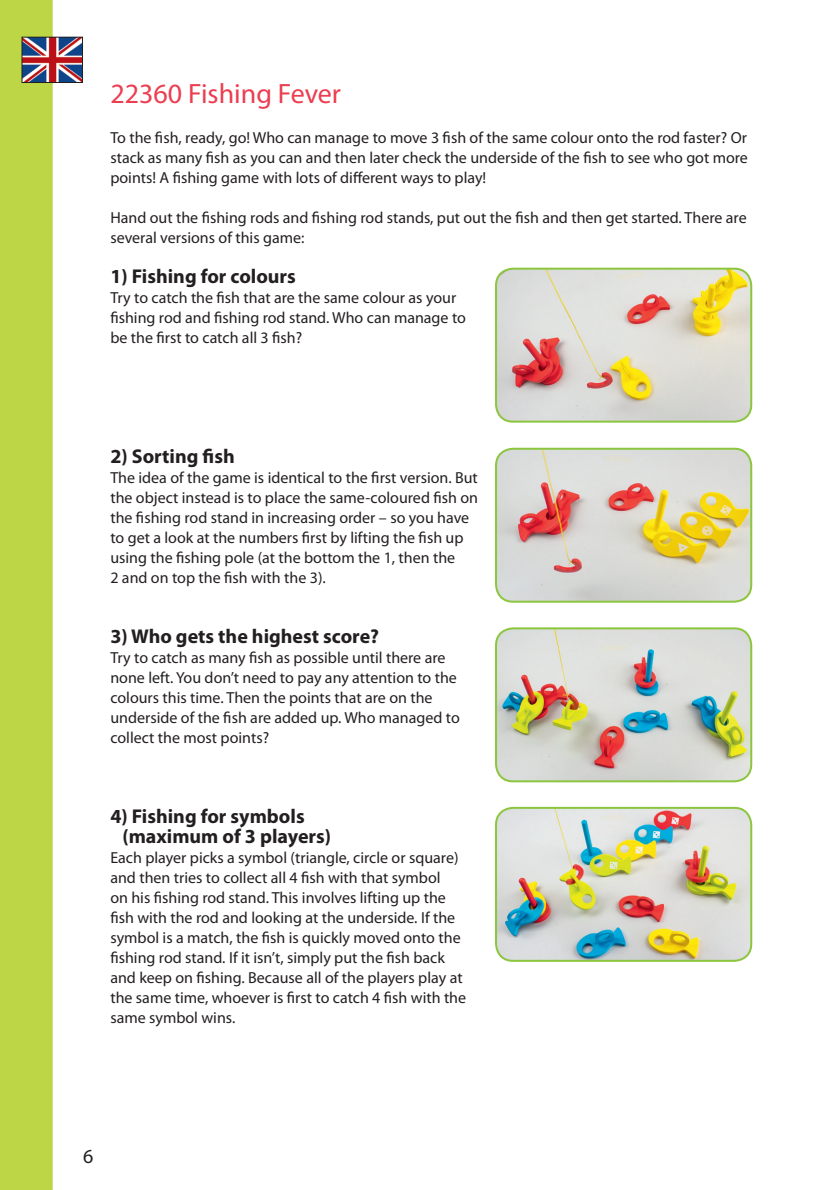
<style>
.page{position:relative;width:828px;height:1190px;background:#fff}
.page>*{position:absolute;margin:0;border:0;box-sizing:border-box;transform-origin:0 0}
.t1{font:28px "Myriad Pro";color:#eb3e51}
.t2{font:700 20px/20px "Myriad Pro";color:#231f20}
.t3{font:20px "Myriad Pro";color:#231f20}
.t4{font:16px/20px "Myriad Pro";color:#231f20}
</style>
<div class="page">
<div style="left:0;top:0;width:53px;height:1190px;background:#bcd646"></div>
<img style="left:23px;top:39px;width:58px;height:42px">
<div style="left:21px;top:37px;width:62px;height:46px;border:1px solid #231f20"></div>
<img style="left:496px;top:269px;width:255px;height:152px">
<div style="left:495px;top:268px;width:257px;height:154px;border:2px solid #8bc63e;border-radius:17px"></div>
<img style="left:496px;top:449px;width:255px;height:152px">
<div style="left:495px;top:448px;width:257px;height:154px;border:2px solid #8bc63e;border-radius:17px"></div>
<img style="left:496px;top:808px;width:255px;height:152px">
<div style="left:495px;top:807px;width:257px;height:154px;border:2px solid #8bc63e;border-radius:17px"></div>
<img style="left:496px;top:628px;width:255px;height:153px">
<div style="left:495px;top:627px;width:257px;height:155px;border:2px solid #8bc63e;border-radius:17px"></div>
<p class="t1" style="left:110px;top:76px;width:232px">22360 Fishing Fever</p>
<p class="t4" style="left:110px;top:127px;width:639px;text-align:justify">To the fish, ready, go! Who can manage to move 3 fish of the same colour onto the rod faster? Or stack as many fish as you can and then later check the underside of the fish to see who got more points! A fishing game with lots of different ways to play!</p>
<p class="t4" style="left:110px;top:207px;width:638px">Hand out the fishing rods and fishing rod stands, put out the fish and then get started. There are several versions of this game:</p>
<p class="t2" style="left:110px;top:266px;width:187px">1) Fishing for colours</p>
<p class="t4" style="left:110px;top:287px;width:357px">Try to catch the fish that are the same colour as your fishing rod and fishing rod stand. Who can manage to be the first to catch all 3 fish?</p>
<p class="t2" style="left:110px;top:446px;width:126px">2) Sorting fish</p>
<p class="t4" style="left:110px;top:467px;width:369px">The idea of the game is identical to the first version. But the object instead is to place the same-coloured fish on the fishing rod stand in increasing order – so you have to get a look at the numbers first by lifting the fish up using the fishing pole (at the bottom the 1, then the<br>2 and on top the fish with the 3).</p>
<p class="t2" style="left:110px;top:626px;width:270px">3) Who gets the highest score?</p>
<p class="t4" style="left:110px;top:647px;width:351px">Try to catch as many fish as possible until there are none left. You don’t need to pay any attention to the colours this time. Then the points that are on the underside of the fish are added up. Who managed to collect the most points?</p>
<p class="t2" style="left:122px;top:806px;width:210px;text-indent:-12px">4) Fishing for symbols (maximum of 3 players)</p>
<p class="t4" style="left:110px;top:847px;width:357px">Each player picks a symbol (triangle, circle or square) and then tries to collect all 4 fish with that symbol<br>on his fishing rod stand. This involves lifting up the fish with the rod and looking at the underside. If the symbol is a match, the fish is quickly moved onto the fishing rod stand. If it isn’t, simply put the fish back and keep on fishing. Because all of the players play at the same time, whoever is first to catch 4 fish with the same symbol wins.</p>
<p class="t3" style="left:83px;top:1144px;width:12px">6</p>
</div>
